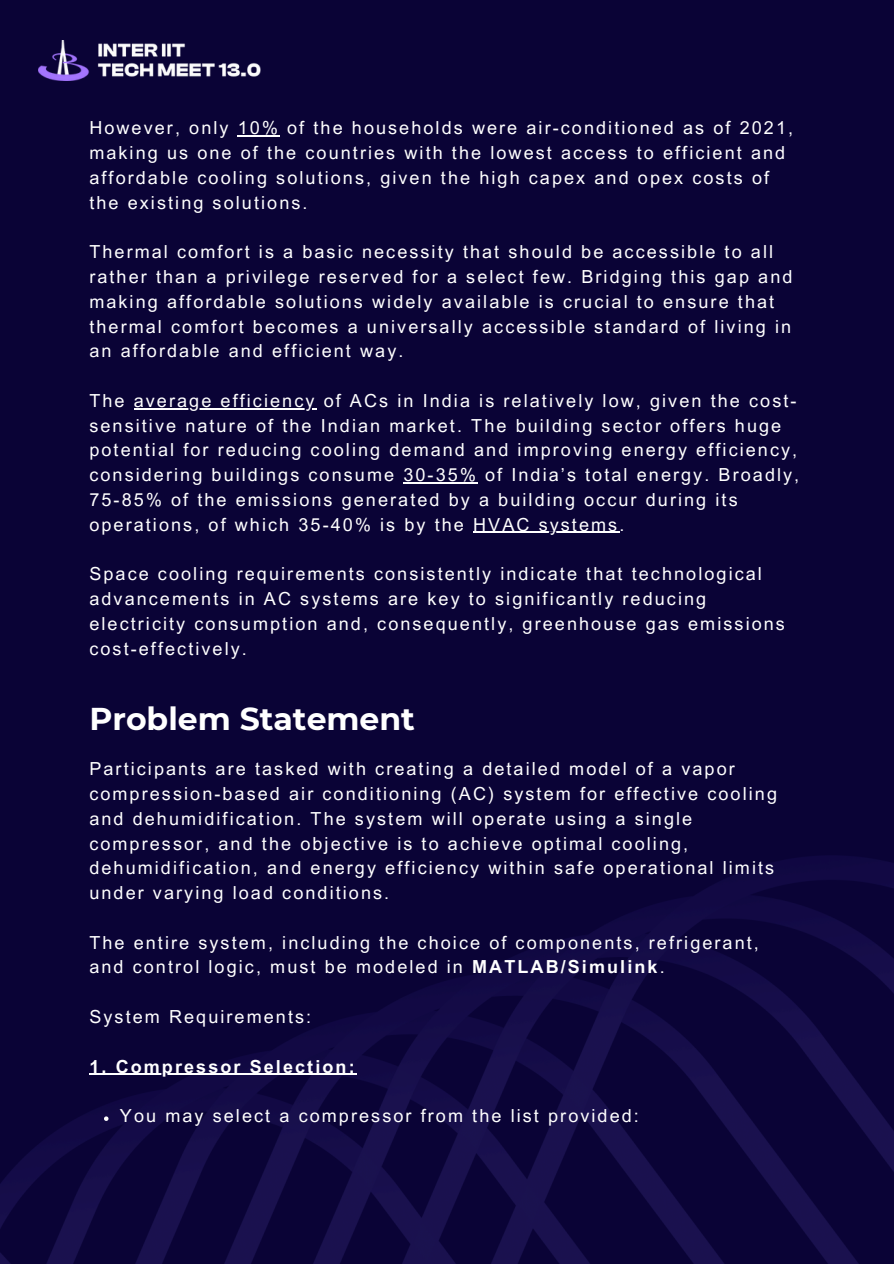
<style>
.page{position:relative;width:894px;height:1264px;background:#fff}
.page>*{position:absolute;margin:0;border:0;box-sizing:border-box;transform-origin:0 0}
.t1{font:700 31.5px "Montserrat";color:#fff}
.t2{font:18px/24.8px "Arial MT Pro";letter-spacing:.115em;color:#fff}
.t3{font:700 18px "Arial MT Pro";letter-spacing:.115em;color:#fff}
.s1{font-weight:700}
</style>
<div class="page">
<div style="left:0;top:0;width:893px;height:1263px;background:#0a0336"></div>
<img style="left:0;top:856px;width:893px;height:407px">
<img style="left:38px;top:40px;width:223px;height:41px">
<hr style="left:238px;top:136px;width:42px;height:1px;background:#fff">
<hr style="left:134px;top:408px;width:182px;height:1px;background:#fff">
<hr style="left:403px;top:482px;width:75px;height:1px;background:#fff">
<hr style="left:473px;top:532px;width:146px;height:1px;background:#fff">
<hr style="left:89px;top:1073px;width:267px;height:1px;background:#fff">
<svg style="left:104px;top:1116px;width:4px;height:4px"></svg>
<p class="t2" style="left:89px;top:118px;width:705px">However, only 10% of the households were air-conditioned as of 2021, making us one of the countries with the lowest access to efficient and affordable cooling solutions, given the high capex and opex costs of the existing solutions.</p>
<p class="t2" style="left:89px;top:242px;width:704px">Thermal comfort is a basic necessity that should be accessible to all rather than a privilege reserved for a select few. Bridging this gap and making affordable solutions widely available is crucial to ensure that thermal comfort becomes a universally accessible standard of living in an affordable and efficient way.</p>
<p class="t2" style="left:89px;top:390px;width:37px">The</p>
<p class="t2" style="left:89px;top:390px;width:711px;text-indent:44px">average efficiency of ACs in India is relatively low, given the cost&shy;sensitive nature of the Indian market. The building sector offers huge potential for reducing cooling demand and improving energy efficiency, considering buildings consume 30-35% of India’s total energy. Broadly, 75-85% of the emissions generated by a building occur during its operations, of which 35-40% is by the</p>
<h1 class="t2" style="left:473px;top:514px;width:153px">HVAC systems.</h1>
<h1 class="t2" style="left:89px;top:563px;width:697px">Space cooling requirements consistently indicate that technological advancements in AC systems are key to significantly reducing electricity consumption and, consequently, greenhouse gas emissions cost-effectively.</h1>
<p class="t1" style="left:89px;top:699px;width:327px">Problem Statement</p>
<p class="t2" style="left:89px;top:759px;width:689px">Participants are tasked with creating a detailed model of a vapor compression-based air conditioning (AC) system for effective cooling and dehumidification. The system will operate using a single compressor, and the objective is to achieve optimal cooling, dehumidification, and energy efficiency within safe operational limits under varying load conditions.</p>
<p class="t2" style="left:89px;top:932px;width:671px">The entire system, including the choice of components, refrigerant, and control logic, must be modeled in <span class="s1">MATLAB/Simulink</span>.</p>
<p class="t2" style="left:89px;top:1006px;width:223px">System Requirements:</p>
<h2 class="t3" style="left:89px;top:1059px;width:267px">1. Compressor Selection:</h2>
<p class="t2" style="left:120px;top:1105px;width:520px">You may select a compressor from the list provided:</p>
</div>
